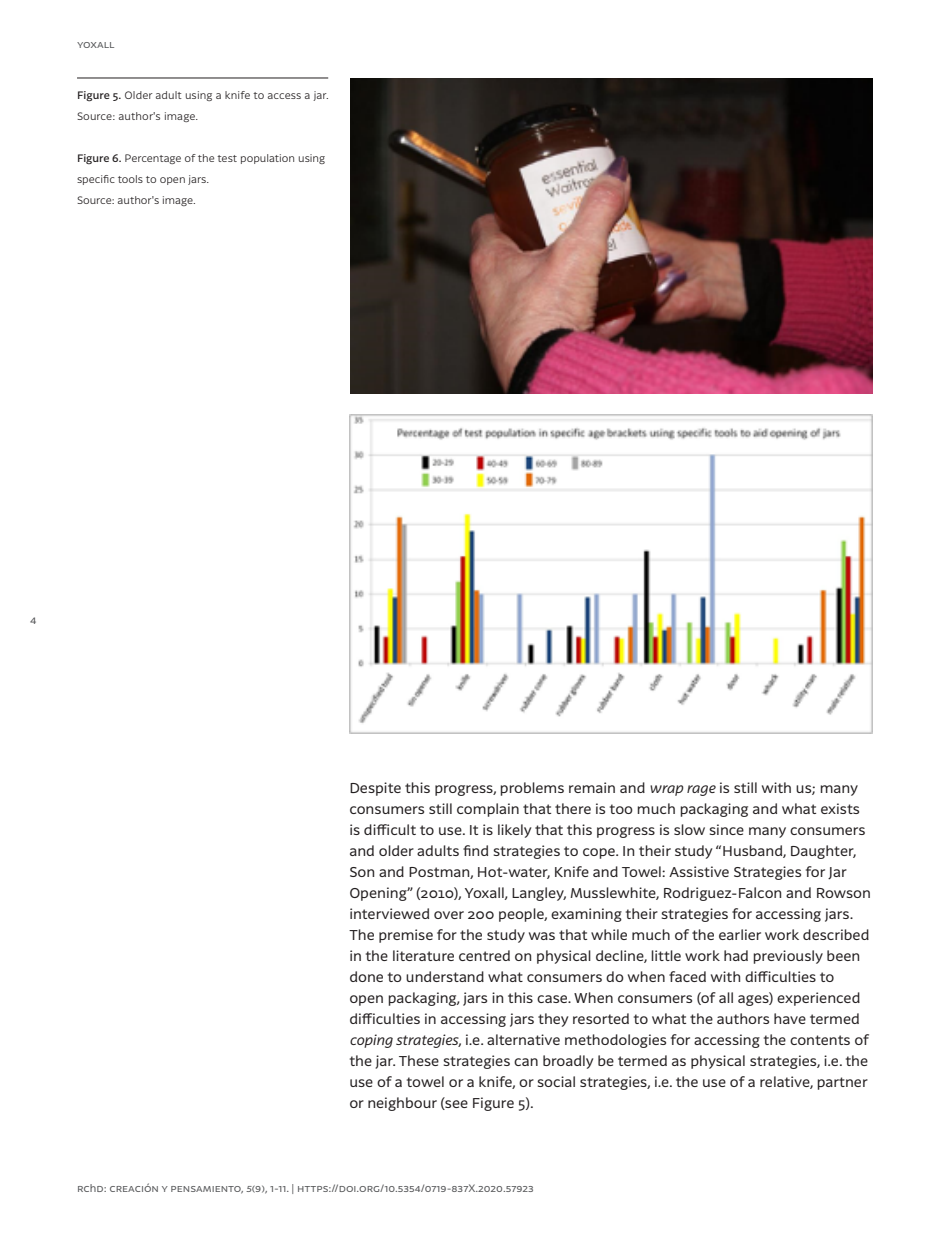
<style>
.page{position:relative;width:943px;height:1241px;background:#fff}
.page>*{position:absolute;margin:0;border:0;box-sizing:border-box;transform-origin:0 0}
.Notas{font:14px/21px "Latina";color:#231f20}
.t1{font:11.38px "Latina";color:#57585a}
.Notas-2{font:300 10.5px/21px "Latina";color:#231f20}
.t2{font:10.5px "Latina";color:#57585a}
.s1{font-weight:500}
.s2{font-style:italic}
</style>
<div class="page">
<img style="left:350px;top:78px;width:523px;height:315px">
<hr style="left:77px;top:78px;width:251px;height:1px;background:#231f20">
<img style="left:350px;top:414px;width:523px;height:319px">
<p class="t2" style="left:77px;top:39px;width:39px">yoxall</p>
<p class="Notas-2" style="left:77px;top:85px;width:253px"><span class="s1">Figure 5.</span> Older adult using a knife to access a jar.<br>Source: author's image.</p>
<p class="Notas-2" style="left:77px;top:148px;width:250px"><span class="s1">Figure 6.</span> Percentage of the test population using specific tools to open jars.<br>Source: author's image.</p>
<p class="t1" style="left:30px;top:614px;width:8px">4</p>
<p class="Notas" style="left:349px;top:777px;width:523px">Despite this progress, problems remain and <span class="s2">wrap rage</span> is still with us; many consumers still complain that there is too much packaging and what exists is difficult to use. It is likely that this progress is slow since many consumers and older adults find strategies to cope. In their study “Husband, Daughter, Son and Postman, Hot-water, Knife and Towel: Assistive Strategies for Jar Opening” (2010), Yoxall, Langley, Musslewhite, Rodriguez-Falcon and Rowson interviewed over 200 people, examining their strategies for accessing jars.<br>The premise for the study was that while much of the earlier work described in the literature centred on physical decline, little work had previously been done to understand what consumers do when faced with difficulties to open packaging, jars in this case. When consumers (of all ages) experienced difficulties in accessing jars they resorted to what the authors have termed <span class="s2">coping strategies</span>, i.e. alternative methodologies for accessing the contents of the jar. These strategies can broadly be termed as physical strategies, i.e. the use of a towel or a knife, or social strategies, i.e. the use of a relative, partner or neighbour (see Figure 5).</p>
<p class="t2" style="left:77px;top:1181px;width:458px">rchd: creación y pensamiento, <span class="s2">5</span>(9), 1-11. | https://doi.org/10.5354/0719-837X.2020.57923</p>
</div>
